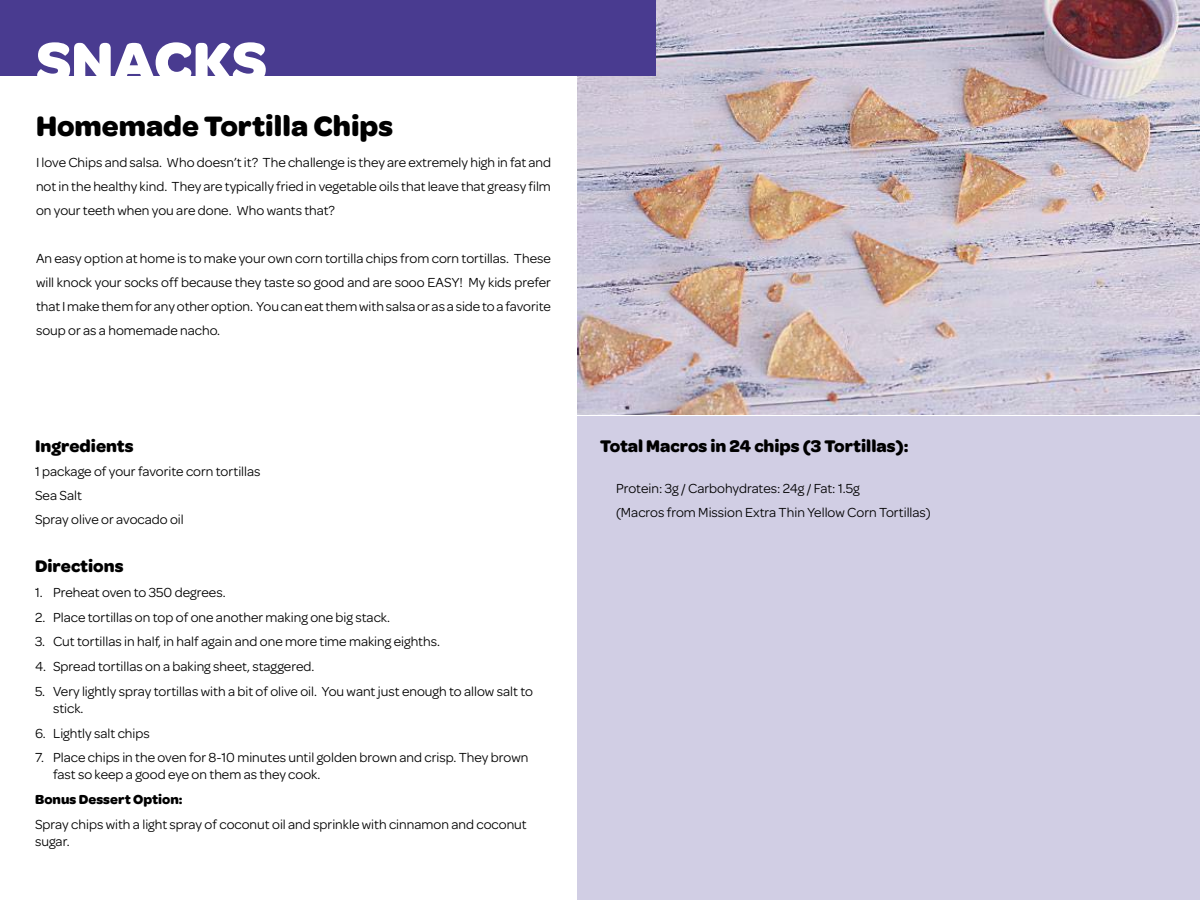
<style>
.page{position:relative;width:1200px;height:900px;background:#fff}
.page>*{position:absolute;margin:0;border:0;box-sizing:border-box;transform-origin:0 0}
.t1{font:700 60px "Omnes";color:#fff}
.t2{font:700 30px "Omnes";color:#000}
.t3{font:700 18px "Omnes";color:#000}
.t4{font:14px/24px "Omnes";color:#000}
.t5{font:700 14px "Omnes";color:#000}
</style>
<div class="page">
<div style="left:577px;top:416px;width:623px;height:484px;background:#d1cee4"></div>
<img style="left:577px;top:0;width:623px;height:415px">
<div style="left:0;top:0;width:656px;height:76px;background:#493b90"></div>
<h1 class="t1" style="left:36px;top:18px;width:232px">SNACKS</h1>
<h2 class="t2" style="left:36px;top:104px;width:359px">Homemade Tortilla Chips</h2>
<p class="t4" style="left:36px;top:150px;width:517px;text-align:justify">I love Chips and salsa. Who doesn’t it? The challenge is they are extremely high in fat and not in the healthy kind. They are typically fried in vegetable oils that leave that greasy film on your teeth when you are done. Who wants that?</p>
<p class="t4" style="left:36px;top:246px;width:517px;text-align:justify">An easy option at home is to make your own corn tortilla chips from corn tortillas. These will knock your socks off because they taste so good and are sooo EASY! My kids prefer that I make them for any other option. You can eat them with salsa or as a side to a favorite soup or as a homemade nacho.</p>
<p class="t3" style="left:35px;top:433px;width:100px">Ingredients</p>
<p class="t4" style="left:35px;top:459px;width:227px">1 package of your favorite corn tortillas<br>Sea Salt<br>Spray olive or avocado oil</p>
<p class="t3" style="left:35px;top:553px;width:90px">Directions</p>
<p class="t4" style="left:35px;top:579px;width:192px">1. Preheat oven to 350 degrees.</p>
<p class="t4" style="left:35px;top:604px;width:357px">2. Place tortillas on top of one another making one big stack.</p>
<p class="t4" style="left:35px;top:629px;width:406px">3. Cut tortillas in half, in half again and one more time making eighths.</p>
<p class="t4" style="left:35px;top:654px;width:281px">4. Spread tortillas on a baking sheet, staggered.</p>
<p class="t4" style="left:53px;top:682px;width:481px;line-height:16.8px;text-indent:-18px">5. Very lightly spray tortillas with a bit of olive oil. You want just enough to allow salt to stick.</p>
<p class="t4" style="left:35px;top:720px;width:116px">6. Lightly salt chips</p>
<p class="t4" style="left:53px;top:749px;width:477px;line-height:16.8px;text-indent:-18px">7. Place chips in the oven for 8-10 minutes until golden brown and crisp. They brown fast so keep a good eye on them as they cook.</p>
<p class="t5" style="left:35px;top:789px;width:149px">Bonus Dessert Option:</p>
<p class="t4" style="left:35px;top:815px;width:493px;line-height:16.8px">Spray chips with a light spray of coconut oil and sprinkle with cinnamon and coconut sugar.</p>
<p class="t3" style="left:600px;top:433px;width:310px">Total Macros in 24 chips (3 Tortillas):</p>
<p class="t4" style="left:616px;top:475px;width:316px">Protein: 3g / Carbohydrates: 24g / Fat: 1.5g<br>(Macros from Mission Extra Thin Yellow Corn Tortillas)</p>
</div>
